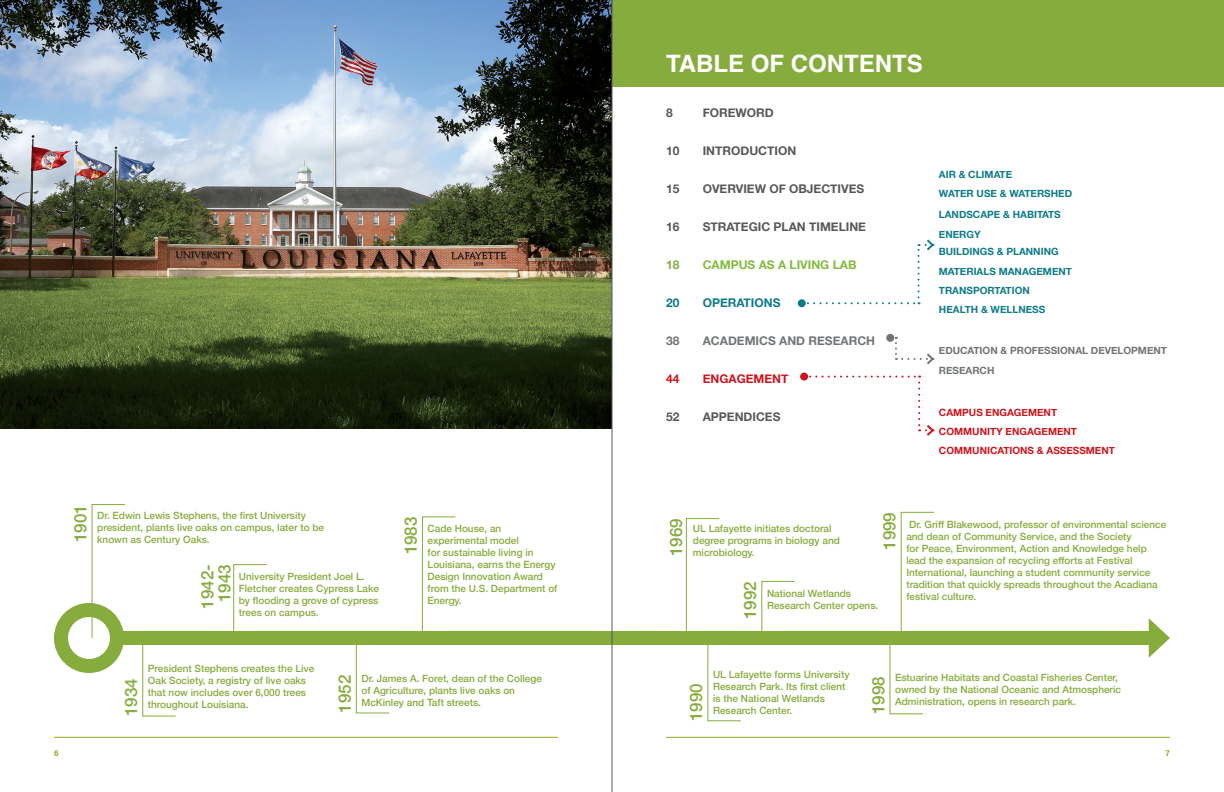
<style>
.page{position:relative;width:1224px;height:792px;background:#fff}
.page>*{position:absolute;margin:0;border:0;box-sizing:border-box;transform-origin:0 0}
.t1{font:700 24px "Helvetica";color:#fff}
.t2{font:500 17px/17px "Helvetica Neue";color:#87ac3e;text-align:center}
.t3{font:700 12px "Helvetica Neue";color:#57585a}
.t4{font:700 12px "Helvetica Neue";color:#717476}
.t5{font:700 12px "Helvetica Neue";color:#84ba3f}
.t6{font:700 12px "Helvetica Neue";color:#0e7c89}
.t7{font:700 12px "Helvetica Neue";color:#cd151d}
.t8{font:700 12px "Helvetica Neue";color:#87ac3e}
.t9{font:500 10px/12px "Helvetica Neue";color:#87ac3e}
.t10{font:700 10px/19.2px "Helvetica Neue";color:#0e7c89}
.t11{font:700 10px/19.2px "Helvetica Neue";color:#cd151d}
.t12{font:700 10px/19.2px "Helvetica Neue";color:#717476}
.t13{font:700 8px "Helvetica";color:#89ac1e}
</style>
<div class="page">
<hr style="left:666px;top:737px;width:504px;height:1px;background:#89ac1e">
<hr style="left:54px;top:737px;width:504px;height:1px;background:#89ac1e">
<div style="left:612px;top:0;width:612px;height:87px;background:#87ac3e"></div>
<img style="left:0;top:0;width:612px;height:428px">
<svg style="left:92px;top:504px;width:33px;height:135px"></svg>
<svg style="left:142px;top:645px;width:34px;height:72px"></svg>
<svg style="left:422px;top:516px;width:34px;height:115px"></svg>
<svg style="left:233px;top:564px;width:34px;height:67px"></svg>
<div style="left:798px;top:299px;width:8px;height:8px;background:#0e7b88;border-radius:50%"></div>
<svg style="left:802px;top:239px;width:133px;height:65px"></svg>
<div style="left:886px;top:334px;width:8px;height:8px;background:#717476;border-radius:50%"></div>
<svg style="left:890px;top:337px;width:45px;height:28px"></svg>
<div style="left:800px;top:373px;width:8px;height:8px;background:#cd151d;border-radius:50%"></div>
<svg style="left:804px;top:376px;width:131px;height:60px"></svg>
<div style="left:117px;top:631px;width:1040px;height:14px;background:#87ac3e"></div>
<div style="left:54px;top:603px;width:70px;height:70px;border:14px solid #87ac3e;border-radius:50%"></div>
<svg style="left:1149px;top:618px;width:21px;height:40px"></svg>
<svg style="left:686px;top:518px;width:55px;height:203px"></svg>
<svg style="left:761px;top:581px;width:34px;height:50px"></svg>
<svg style="left:356px;top:645px;width:34px;height:68px"></svg>
<svg style="left:889px;top:512px;width:45px;height:202px"></svg>
<hr style="left:612px;top:0;width:1px;height:792px;background:#57585a">
<h2 class="t2" style="left:71px;top:542px;width:39px;rotate:-90deg">1901</h2>
<p class="t9" style="left:97px;top:509px;width:228px">Dr. Edwin Lewis Stephens, the first University president, plants live oaks on campus, later to be</p>
<p class="t9" style="left:97px;top:533px;width:114px">known as Century Oaks.</p>
<h2 class="t2" style="left:198px;top:609px;width:46px;rotate:-90deg">1942-<br>1943</h2>
<p class="t9" style="left:239px;top:570px;width:142px">University President Joel L.<br>Fletcher creates Cypress Lake by flooding a grove of cypress trees on campus.</p>
<h2 class="t2" style="left:401px;top:554px;width:39px;rotate:-90deg">1983</h2>
<p class="t9" style="left:428px;top:522px;width:131px">Cade House, an experimental model<br>for sustainable living in<br>Louisiana, earns the Energy<br>Design Innovation Award from the U.S. Department of<br>Energy.</p>
<h2 class="t2" style="left:121px;top:716px;width:39px;rotate:-90deg">1934</h2>
<p class="t9" style="left:148px;top:662px;width:168px">President Stephens creates the Live<br>Oak Society, a registry of live oaks that now includes over 6,000 trees throughout Louisiana.</p>
<h2 class="t2" style="left:335px;top:713px;width:39px;rotate:-90deg">1952</h2>
<p class="t9" style="left:361px;top:671px;width:182px">Dr. James A. Foret, dean of the College of Agriculture, plants live oaks on<br>McKinley and Taft streets.</p>
<h1 class="t1" style="left:666px;top:44px;width:258px">TABLE OF CONTENTS</h1>
<p class="t3" style="left:703px;top:103px;width:73px">FOREWORD</p>
<p class="t3" style="left:703px;top:141px;width:95px">INTRODUCTION</p>
<p class="t3" style="left:703px;top:179px;width:163px">OVERVIEW OF OBJECTIVES</p>
<p class="t3" style="left:703px;top:217px;width:165px">STRATEGIC PLAN TIMELINE</p>
<p class="t5" style="left:703px;top:255px;width:155px">CAMPUS AS A LIVING LAB</p>
<p class="t6" style="left:703px;top:293px;width:79px">OPERATIONS</p>
<p class="t4" style="left:703px;top:331px;width:174px">ACADEMICS AND RESEARCH</p>
<p class="t7" style="left:703px;top:369px;width:87px">ENGAGEMENT</p>
<p class="t3" style="left:703px;top:407px;width:79px">APPENDICES</p>
<p class="t3" style="left:666px;top:103px;width:8px">8</p>
<p class="t3" style="left:666px;top:141px;width:15px">10</p>
<p class="t3" style="left:666px;top:179px;width:15px">15</p>
<p class="t3" style="left:666px;top:217px;width:15px">16</p>
<p class="t8" style="left:666px;top:255px;width:15px">18</p>
<p class="t6" style="left:666px;top:293px;width:15px">20</p>
<p class="t4" style="left:666px;top:331px;width:15px">38</p>
<p class="t7" style="left:666px;top:369px;width:15px">44</p>
<p class="t3" style="left:666px;top:407px;width:15px">52</p>
<p class="t10" style="left:939px;top:165px;width:135px">AIR &amp; CLIMATE<br>WATER USE &amp; WATERSHED</p>
<p class="t10" style="left:939px;top:205px;width:123px;line-height:19.7px">LANDSCAPE &amp; HABITATS<br>ENERGY</p>
<p class="t10" style="left:939px;top:242px;width:135px">BUILDINGS &amp; PLANNING<br>MATERIALS MANAGEMENT<br>TRANSPORTATION<br>HEALTH &amp; WELLNESS</p>
<p class="t12" style="left:939px;top:341px;width:230px">EDUCATION &amp; PROFESSIONAL DEVELOPMENT<br>RESEARCH</p>
<p class="t11" style="left:939px;top:403px;width:177px">CAMPUS ENGAGEMENT<br>COMMUNITY ENGAGEMENT<br>COMMUNICATIONS &amp; ASSESSMENT</p>
<h2 class="t2" style="left:666px;top:556px;width:39px;rotate:-90deg">1969</h2>
<p class="t9" style="left:693px;top:522px;width:148px">UL Lafayette initiates doctoral degree programs in biology and</p>
<p class="t9" style="left:693px;top:546px;width:63px">microbiology.</p>
<h2 class="t2" style="left:880px;top:550px;width:39px;rotate:-90deg">1999</h2>
<h2 class="t2" style="left:740px;top:619px;width:39px;rotate:-90deg">1992</h2>
<p class="t9" style="left:767px;top:587px;width:113px">National Wetlands<br>Research Center opens.</p>
<p class="t9" style="left:906px;top:517px;width:261px">Dr. Griff Blakewood, professor of environmental science and dean of Community Service, and the Society<br>for Peace, Environment, Action and Knowledge help lead the expansion of recycling efforts at Festival International, launching a student community service tradition that quickly spreads throughout the Acadiana festival culture.</p>
<h2 class="t2" style="left:686px;top:721px;width:39px;rotate:-90deg">1990</h2>
<p class="t9" style="left:713px;top:667px;width:138px">UL Lafayette forms University<br>Research Park. Its first client is the National Wetlands<br>Research Center.</p>
<h2 class="t2" style="left:869px;top:714px;width:39px;rotate:-90deg">1998</h2>
<p class="t9" style="left:895px;top:670px;width:228px">Estuarine Habitats and Coastal Fisheries Center, owned by the National Oceanic and Atmospheric<br>Administration, opens in research park.</p>
<p class="t13" style="left:54px;top:746px;width:6px">6</p>
<p class="t13" style="left:1166px;top:746px;width:6px">7</p>
</div>
